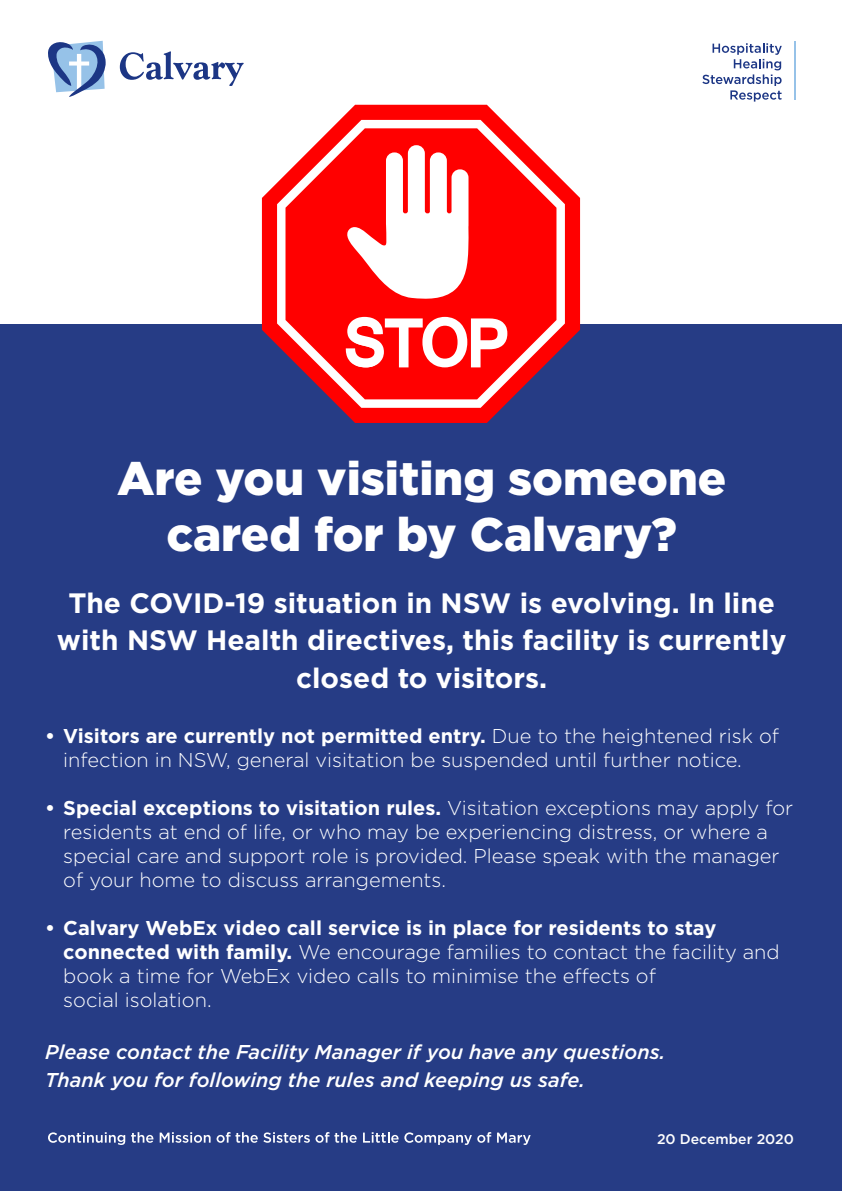
<style>
.page{position:relative;width:842px;height:1191px;background:#fff}
.page>*{position:absolute;margin:0;border:0;box-sizing:border-box;transform-origin:0 0}
.t1{font:900 47px/56.4px "Gotham";color:#fff;text-align:center}
.t2{font:700 28px/37.6px "Gotham";color:#fff;text-align:center}
.t3{font:300 20px/24px "Gotham";color:#fff}
.t4{font:italic 500 20px/28px "Gotham";color:#fff}
.t5{font:500 14px "Gotham";color:#fff}
.s1{font-weight:700}
</style>
<div class="page">
<div style="left:0;top:324px;width:842px;height:867px;background:#263c85"></div>
<svg style="left:262px;top:105px;width:318px;height:318px"></svg>
<svg style="left:277px;top:120px;width:288px;height:288px"></svg>
<svg style="left:285px;top:128px;width:271px;height:271px;background:#f52225"></svg>
<svg style="left:345px;top:145px;width:124px;height:155px"></svg>
<svg style="left:346px;top:317px;width:161px;height:50px;background:#ff7d7d"></svg>
<svg style="left:48px;top:40px;width:58px;height:57px"></svg>
<svg style="left:120px;top:51px;width:124px;height:35px"></svg>
<svg style="left:702px;top:43px;width:80px;height:59px"></svg>
<hr style="left:794px;top:41px;width:2px;height:58px;background:#96c2e8">
<svg style="left:48px;top:1132px;width:77px;height:13px"></svg>
<svg style="left:131px;top:1132px;width:22px;height:10px"></svg>
<svg style="left:160px;top:1132px;width:51px;height:10px"></svg>
<svg style="left:217px;top:1132px;width:140px;height:10px"></svg>
<svg style="left:363px;top:1132px;width:128px;height:13px"></svg>
<svg style="left:497px;top:1132px;width:34px;height:13px"></svg>
<p class="t1" style="left:117px;top:449px;width:611px">Are you visiting someone cared for by Calvary?</p>
<p class="t2" style="left:57px;top:584px;width:731px">The COVID-19 situation in NSW is evolving. In line with NSW Health directives, this facility is currently closed to visitors.</p>
<p class="t3" style="left:63px;top:723px;width:717px;text-indent:-18px"><span class="s1">• Visitors are currently not permitted entry.</span> Due to the heightened risk of infection in NSW, general visitation be suspended until further notice.</p>
<p class="t3" style="left:63px;top:795px;width:731px;text-indent:-18px"><span class="s1">• Special exceptions to visitation rules.</span> Visitation exceptions may apply for residents at end of life, or who may be experiencing distress, or where a special care and support role is provided. Please speak with the manager of your home to discuss arrangements.</p>
<p class="t3" style="left:63px;top:915px;width:718px;text-indent:-18px"><span class="s1">• Calvary WebEx video call service is in place for residents to stay connected with family.</span> We encourage families to contact the facility and book a time for WebEx video calls to minimise the effects of<br>social isolation.</p>
<p class="t4" style="left:45px;top:1037px;width:621px">Please contact the Facility Manager if you have any questions.<br>Thank you for following the rules and keeping us safe.</p>
<p class="t5" style="left:657px;top:1129px;width:138px">20 December 2020</p>
</div>
